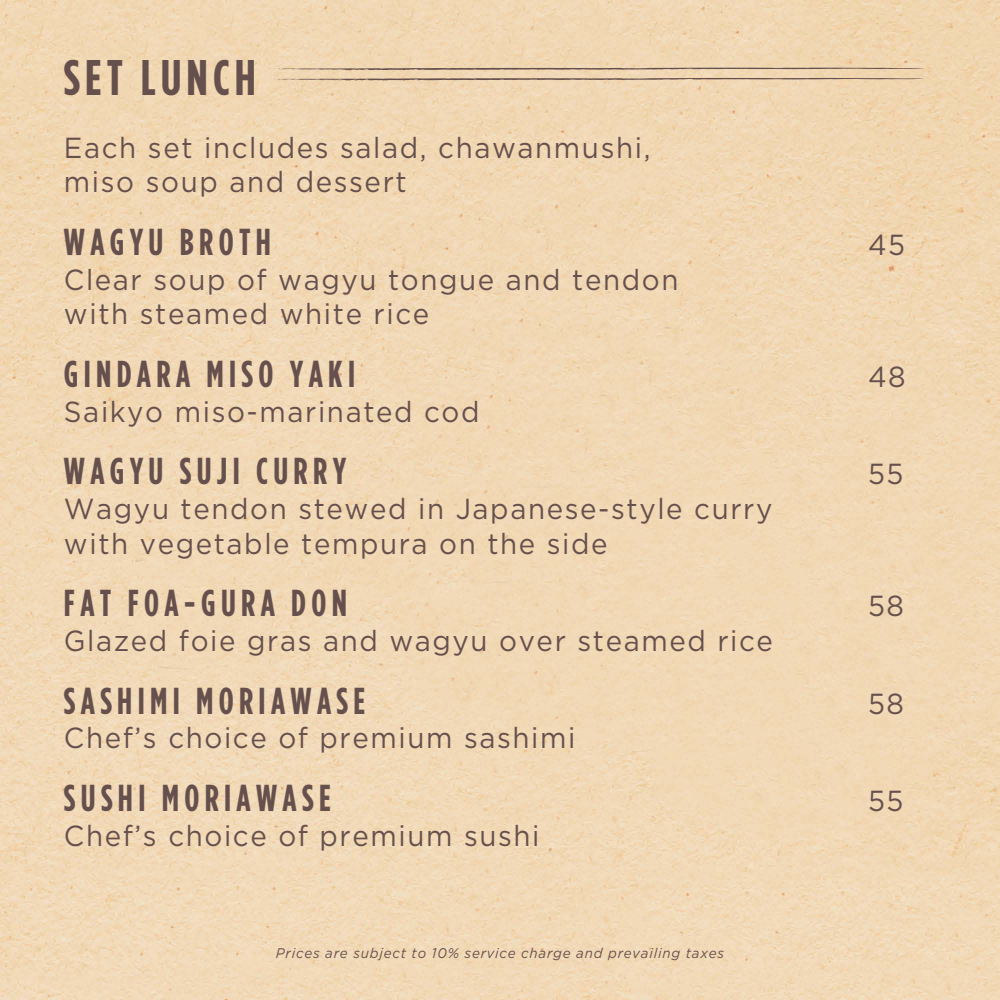
<style>
.page{position:relative;width:1000px;height:1000px;background:#fff}
.page>*{position:absolute;margin:0;border:0;box-sizing:border-box;transform-origin:0 0}
.t1{font:700 condensed 50px "Gotham HTF";letter-spacing:.1em;color:#66504d}
.t2{font:700 condensed 37.5px "Gotham HTF";letter-spacing:.15em;color:#66504d;scale:.95 1}
.t3{font:29px/34.8px "Gotham";letter-spacing:.06em;color:#66504d;scale:.96 1}
.t4{font:italic 14px "Gotham";letter-spacing:.06em;color:#66504d;scale:.96 1}
</style>
<div class="page">
<img style="left:0;top:0;width:1000px;height:1000px">
<svg style="left:268px;top:78px;width:656px;height:3px;background:#b59d87"></svg>
<svg style="left:268px;top:67px;width:656px;height:4px;background:#c4ab91"></svg>
<h1 class="t1" style="left:64px;top:50px;width:193px">SET LUNCH</h1>
<p class="t3" style="left:64px;top:129px;width:612px">Each set includes salad, chawanmushi, miso soup and dessert</p>
<p class="t2" style="left:64px;top:221px;width:219px">WAGYU BROTH</p>
<p class="t3" style="left:868px;top:227px;width:40px">45</p>
<p class="t3" style="left:64px;top:261px;width:642px">Clear soup of wagyu tongue and tendon with steamed white rice</p>
<p class="t2" style="left:64px;top:353px;width:308px">GINDARA MISO YAKI</p>
<p class="t3" style="left:868px;top:359px;width:41px">48</p>
<p class="t3" style="left:64px;top:393px;width:434px">Saikyo miso-marinated cod</p>
<p class="t2" style="left:64px;top:450px;width:299px">WAGYU SUJI CURRY</p>
<p class="t3" style="left:868px;top:456px;width:39px">55</p>
<p class="t3" style="left:64px;top:491px;width:740px">Wagyu tendon stewed in Japanese-style curry with vegetable tempura on the side</p>
<p class="t2" style="left:64px;top:582px;width:300px">FAT FOA-GURA DON</p>
<p class="t3" style="left:868px;top:588px;width:39px">58</p>
<p class="t3" style="left:64px;top:623px;width:740px">Glazed foie gras and wagyu over steamed rice</p>
<p class="t2" style="left:64px;top:679px;width:319px">SASHIMI MORIAWASE</p>
<p class="t3" style="left:868px;top:685px;width:39px">58</p>
<p class="t3" style="left:64px;top:720px;width:534px">Chef’s choice of premium sashimi</p>
<p class="t2" style="left:64px;top:777px;width:282px">SUSHI MORIAWASE</p>
<p class="t3" style="left:868px;top:783px;width:39px">55</p>
<p class="t3" style="left:64px;top:817px;width:497px">Chef’s choice of premium sushi</p>
<p class="t4" style="left:276px;top:945px;width:468px">Prices are subject to 10% service charge and prevailing taxes</p>
</div>
